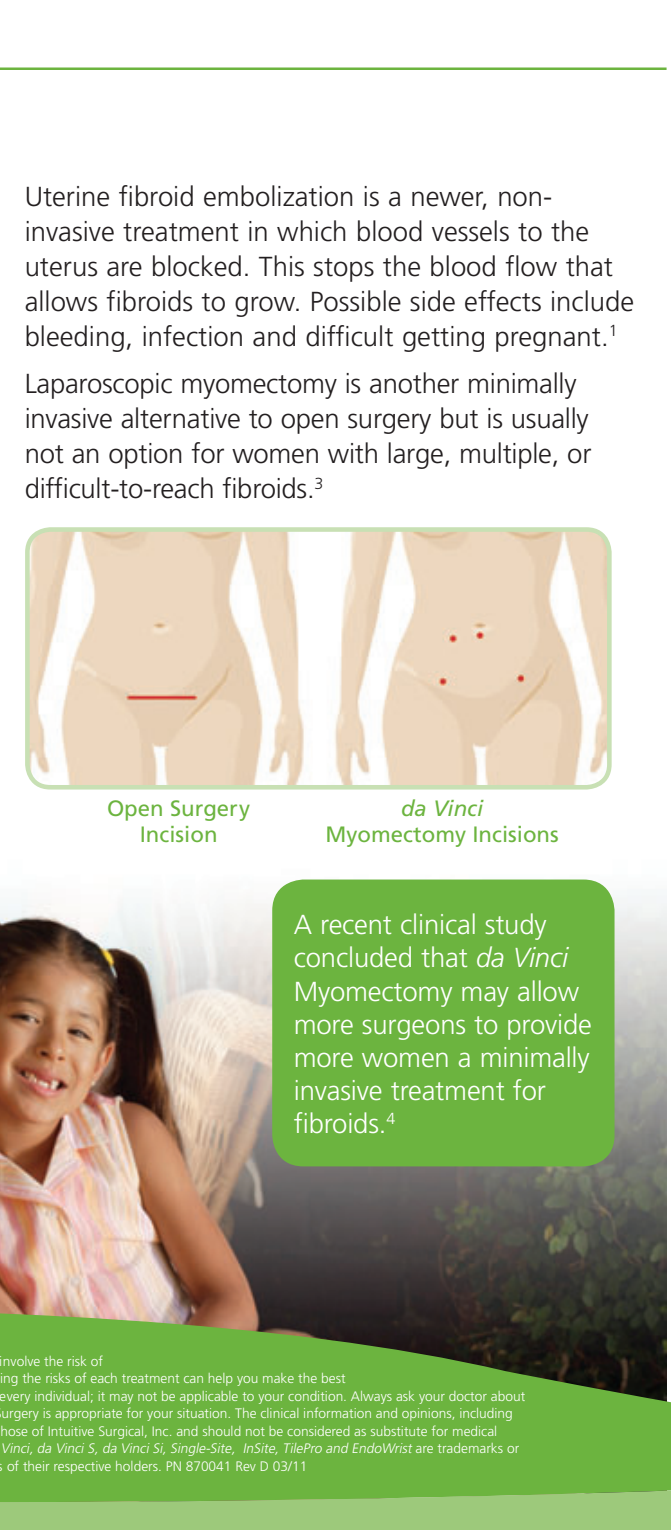
<style>
.page{position:relative;width:671px;height:1530px;background:#fff}
.page>*{position:absolute;margin:0;border:0;box-sizing:border-box;transform-origin:0 0}
.t1{font:300 27.5px/35px "Frutiger";color:#231f20}
.t2{font:300 27.5px/33.2px "Frutiger";letter-spacing:-.005em;color:#fff}
.t3{font:22.25px/26.8px "Frutiger";color:#6cb43f;text-align:center}
.t4{font:italic 22.25px "Frutiger";color:#6cb43f}
.t5{font:300 13.75px/17.5px "Frutiger";color:#fff}
.s1{font-style:italic}
</style>
<div class="page">
<img style="left:0;top:706px;width:666px;height:562px">
<svg style="left:0;top:1268px;width:667px;height:13px;background:#705c54"></svg>
<svg style="left:0;top:1281px;width:670px;height:249px;background:#699744"></svg>
<div style="left:273px;top:881px;width:340px;height:284px;background:#6cb43f;border-radius:30px"></div>
<div style="left:272px;top:880px;width:342px;height:286px;border:2px solid #6cb43f;border-radius:30px"></div>
<img style="left:27px;top:533px;width:582px;height:254px">
<div style="left:25px;top:527px;width:586px;height:263px;border:5px solid #c8e0b4;border-radius:23px"></div>
<svg style="left:0;top:67px;width:667px;height:3px;background:#84c05e"></svg>
<p class="t1" style="left:25px;top:179px;width:611px">Uterine fibroid embolization is a newer, non&shy;invasive treatment in which blood vessels to the uterus are blocked. This stops the blood flow that allows fibroids to grow. Possible side effects include bleeding, infection and difficult getting pregnant.<sup>1</sup></p>
<h1 class="t1" style="left:25px;top:366px;width:568px">Laparoscopic myomectomy is another minimally invasive alternative to open surgery but is usually not an option for women with large, multiple, or difficult-to-reach fibroids.<sup>3</sup></h1>
<h2 class="t3" style="left:107px;top:795px;width:145px">Open Surgery<br>Incision</h2>
<h2 class="t4" style="left:401px;top:795px;width:84px">da Vinci</h2>
<h2 class="t3" style="left:325px;top:822px;width:235px">Myomectomy Incisions</h2>
<h1 class="t2" style="left:294px;top:908px;width:299px">A recent clinical study concluded that <span class="s1">da Vinci<br></span>Myomectomy may allow more surgeons to provide more women a minimally invasive treatment for fibroids.<sup>4</sup></h1>
<p class="t5" style="left:-2px;top:1352px;width:528px">involve the risk of<br>ing the risks of each treatment can help you make the best<br>every individual; it may not be applicable to your condition. Always ask your doctor about urgery is appropriate for your situation. The clinical information and opinions, including hose of Intuitive Surgical, Inc. and should not be considered as substitute for medical <span class="s1">Vinci, da Vinci S, da Vinci Si, Single-Site, InSite, TilePro and EndoWrist</span> a re t r a d e m a r k s o r<br>s of their respective holders. PN 870041 Rev D 03/11</p>
</div>
